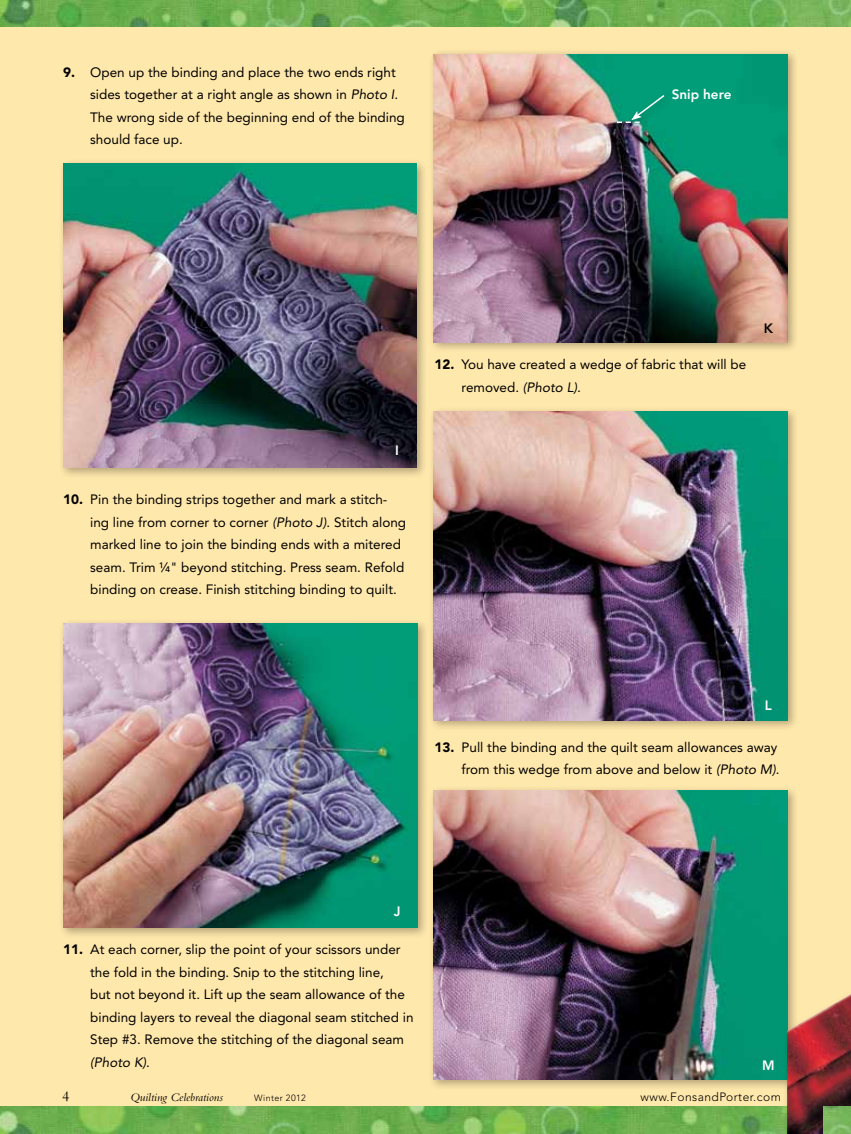
<style>
.page{position:relative;width:851px;height:1134px;background:#fff}
.page>*{position:absolute;margin:0;border:0;box-sizing:border-box;transform-origin:0 0}
.t1{font:15px "Bembo";color:#000}
.t2{font:13.5px/22.5px "Avenir";color:#000}
.t3{font:800 13.5px "Avenir";color:#fff}
.t4{font:800 13.5px "Avenir";color:#000}
.t5{font:300 12px "Avenir";letter-spacing:.04em;color:#000}
.t6{font:italic 12px "Bembo";color:#000}
.t7{font:300 9px "Avenir";letter-spacing:.04em;color:#000}
.s1{font-weight:900}
.s2{font-style:italic}
</style>
<div class="page">
<div style="left:0;top:0;width:850px;height:1134px;background:#ffe8ac"></div>
<img style="left:0;top:0;width:824px;height:27px">
<div style="left:58px;top:618px;width:371px;height:321px;background:#000;opacity:.3"></div>
<img style="left:63px;top:623px;width:355px;height:305px">
<div style="left:427px;top:49px;width:371px;height:305px;background:#000;opacity:.3"></div>
<img style="left:433px;top:54px;width:354px;height:289px">
<div style="left:427px;top:406px;width:371px;height:326px;background:#000;opacity:.3"></div>
<img style="left:433px;top:411px;width:354px;height:310px">
<div style="left:427px;top:785px;width:371px;height:306px;background:#000;opacity:.3"></div>
<img style="left:433px;top:790px;width:348px;height:290px">
<div style="left:58px;top:158px;width:369px;height:321px;background:#000;opacity:.3"></div>
<img style="left:63px;top:163px;width:353px;height:305px">
<div style="left:612px;top:117px;width:37px;height:17px;background:#000;opacity:.3"></div>
<div style="left:627px;top:91px;width:47px;height:40px;background:#000;opacity:.3"></div>
<svg style="left:616px;top:93px;width:50px;height:30px"></svg>
<img style="left:0;top:1107px;width:781px;height:27px">
<div style="left:781px;top:587px;width:69px;height:547px;background:#000;opacity:.3"></div>
<img style="left:787px;top:994px;width:63px;height:140px">
<img style="left:824px;top:0;width:26px;height:27px">
<img style="left:824px;top:1107px;width:26px;height:27px">
<p class="t2" style="left:90px;top:61px;width:316px;text-indent:-27px"><span class="s1">9.</span> Open up the binding and place the two ends right sides together at a right angle as shown in <span class="s2">Photo I</span>.<br>The wrong side of the beginning end of the binding should face up.</p>
<p class="t3" style="left:671px;top:86px;width:61px">Snip here</p>
<p class="t3" style="left:395px;top:443px;width:5px">I</p>
<p class="t2" style="left:90px;top:488px;width:317px;text-indent:-27px"><span class="s1">10.</span> Pin the binding strips together and mark a stitch&shy;ing line from corner to corner <span class="s2">(Photo J)</span>. Stitch along marked line to join the binding ends with a mitered seam. Trim ¼" beyond stitching. Press seam. Refold binding on crease. Finish stitching binding to quilt.</p>
<p class="t2" style="left:461px;top:353px;width:286px;text-indent:-27px"><span class="s1">12.</span> You have created a wedge of fabric that will be removed. <span class="s2">(Photo L).</span></p>
<p class="t4" style="left:763px;top:320px;width:11px">K</p>
<p class="t3" style="left:764px;top:697px;width:9px">L</p>
<p class="t2" style="left:434px;top:736px;width:346px;text-align:right"><span class="s1">13.</span> Pull the binding and the quilt seam allowances away from this wedge from above and below it <span class="s2">(Photo M)</span>.</p>
<p class="t3" style="left:394px;top:903px;width:8px">J</p>
<p class="t2" style="left:90px;top:938px;width:325px;text-indent:-27px"><span class="s1">11.</span> At each corner, slip the point of your scissors under the fold in the binding. Snip to the stitching line,<br>but not beyond it. Lift up the seam allowance of the binding layers to reveal the diagonal seam stitched in Step #3. Remove the stitching of the diagonal seam <span class="s2">(Photo K)</span>.</p>
<p class="t3" style="left:762px;top:1057px;width:14px">M</p>
<p class="t1" style="left:62px;top:1088px;width:9px">4</p>
<p class="t6" style="left:130px;top:1090px;width:94px">Quilting Celebrations</p>
<p class="t7" style="left:251px;top:1093px;width:53px">Winter 2012</p>
<p class="t7" style="left:254px;top:1093px;width:53px">Winter 2012</p>
<p class="t5" style="left:640px;top:1090px;width:142px">www.FonsandPorter.com</p>
</div>
